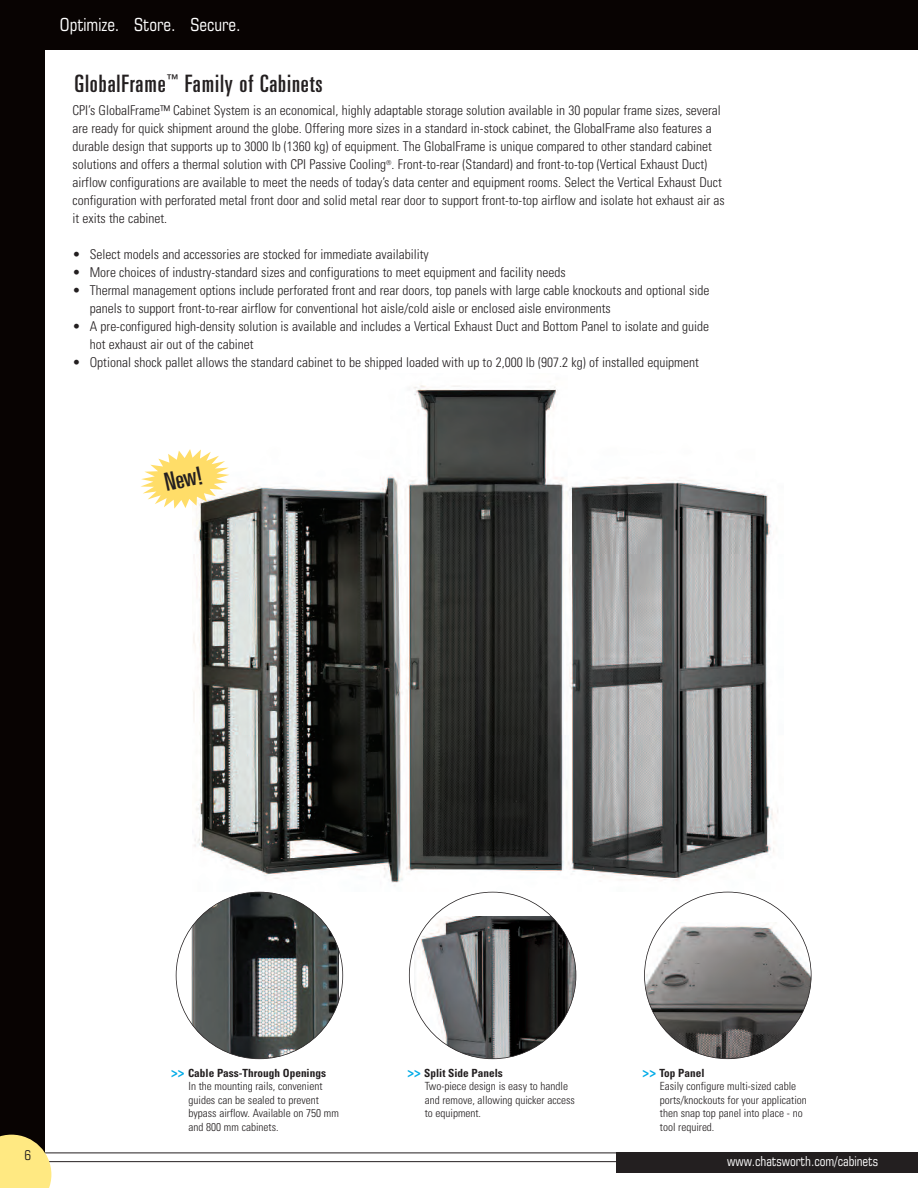
<style>
.page{position:relative;width:918px;height:1188px;background:#fff}
.page>*{position:absolute;margin:0;border:0;box-sizing:border-box;transform-origin:0 0}
.t1{font:ultra-condensed 25.2px "Univers LT Std";color:#231f20}
.t2{font:ultra-condensed 24px "Univers LT Std";letter-spacing:.035em;color:#231f20}
.t3{font:condensed 18px "Square 721 BT";color:#fff}
.t4{font:300 condensed 13.5px/18px "Univers LT Std";color:#231f20}
.t5{font:condensed 13.5px "Square 721 BT";color:#fff}
.t6{font:condensed 13.5px "Square 721 BT";color:#231f20}
.t7{font:300 condensed 11.25px/13.5px "Univers LT Std";color:#231f20}
.s1{font-weight:700;font-size:13.5px;color:#00abe7}
.s2{font-weight:700}
</style>
<div class="page">
<div style="left:0;top:16px;width:45px;height:1156px;background:#080302"></div>
<div style="left:0;top:0;width:918px;height:50px;background:#080302"></div>
<img style="left:193px;top:385px;width:585px;height:507px">
<img style="left:191px;top:892px;width:148px;height:167px">
<svg style="left:141px;top:449px;width:88px;height:60px"></svg>
<img style="left:414px;top:916px;width:162px;height:143px">
<img style="left:645px;top:923px;width:164px;height:136px">
<hr style="left:33px;top:1153px;width:885px;height:1px;background:#231f20">
<hr style="left:11px;top:1161px;width:894px;height:1px;background:#231f20">
<div style="left:617px;top:1152px;width:301px;height:21px;background:#231f20"></div>
<svg style="left:0;top:1135px;width:51px;height:53px"></svg>
<div style="left:0;top:1148px;width:33px;height:33px;background:#ffe982"></div>
<h3 class="t3" style="left:60px;top:18px;width:182px">Optimize. Store. Secure.</h3>
<h2 class="t2" style="left:74px;top:74px;width:250px">GlobalFrame<sup>™</sup> Family of Cabinets</h2>
<p class="t4" style="left:73px;top:103px;width:654px">CPI’s GlobalFrame™ Cabinet System is an economical, highly adaptable storage solution available in 30 popular frame sizes, several are ready for quick shipment around the globe. Offering more sizes in a standard in-stock cabinet, the GlobalFrame also features a durable design that supports up to 3000 Ib (1360 kg) of equipment. The GlobalFrame is unique compared to other standard cabinet solutions and offers a thermal solution with CPI Passive Cooling<sup>®</sup>. Front-to-rear (Standard) and front-to-top (Vertical Exhaust Duct) airflow configurations are available to meet the needs of today’s data center and equipment rooms. Select the Vertical Exhaust Duct configuration with perforated metal front door and solid metal rear door to support front-to-top airflow and isolate hot exhaust air as it exits the cabinet.</p>
<p class="t4" style="left:73px;top:247px;width:358px">• Select models and accessories are stocked for immediate availability</p>
<p class="t4" style="left:73px;top:265px;width:495px">• More choices of industry-standard sizes and configurations to meet equipment and facility needs</p>
<p class="t4" style="left:90px;top:283px;width:621px;text-indent:-17px">• Thermal management options include perforated front and rear doors, top panels with large cable knockouts and optional side panels to support front-to-rear airflow for conventional hot aisle/cold aisle or enclosed aisle environments</p>
<p class="t4" style="left:90px;top:319px;width:621px;text-indent:-17px">• A pre-configured high-density solution is available and includes a Vertical Exhaust Duct and Bottom Panel to isolate and guide hot exhaust air out of the cabinet</p>
<p class="t4" style="left:73px;top:355px;width:628px">• Optional shock pallet allows the standard cabinet to be shipped loaded with up to 2,000 lb (907.2 kg) of installed equipment</p>
<h1 class="t1" style="left:163px;top:474px;width:39px;rotate:-12deg">New!</h1>
<p class="t6" style="left:24px;top:1150px;width:8px">6</p>
<p class="t7" style="left:189px;top:1067px;width:152px;text-indent:-17px"><span class="s1">&gt;&gt;</span> <span class="s2">Cable Pass-Through Openings<br></span>In the mounting rails, convenient guides can be sealed to prevent bypass airflow. Available on 750 mm and 800 mm cabinets.</p>
<p class="t7" style="left:425px;top:1067px;width:152px;text-indent:-17px"><span class="s1">&gt;&gt;</span> <span class="s2">Split Side Panels<br></span>Two-piece design is easy to handle and remove, allowing quicker access to equipment.</p>
<p class="t7" style="left:660px;top:1067px;width:148px;text-indent:-17px"><span class="s1">&gt;&gt;</span> <span class="s2">Top Panel<br></span>Easily configure multi-sized cable ports/knockouts for your application then snap top panel into place - no tool required.</p>
<p class="t5" style="left:727px;top:1156px;width:153px">www.chatsworth.com/cabinets</p>
</div>
